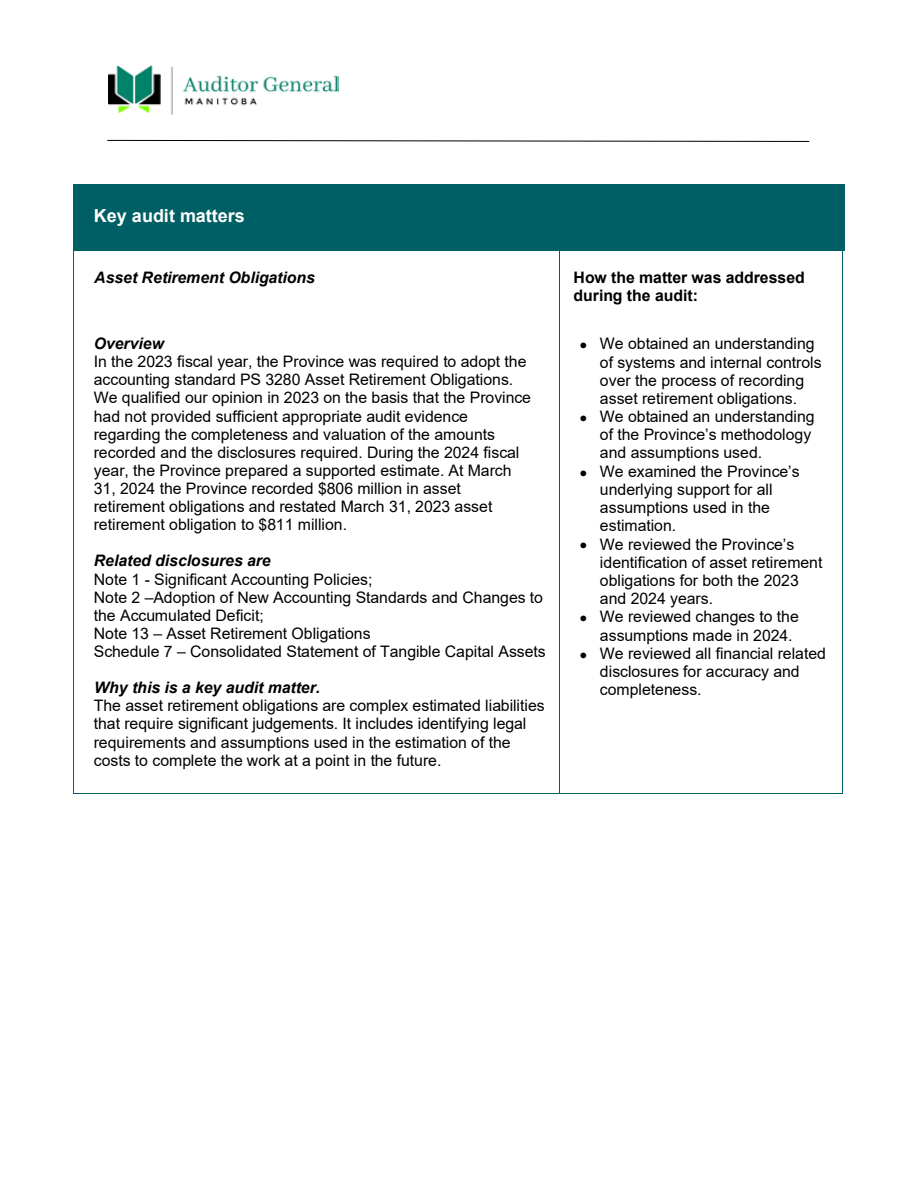
<style>
.page{position:relative;width:918px;height:1188px;background:#fff}
.page>*{position:absolute;margin:0;border:0;box-sizing:border-box;transform-origin:0 0}
.t1{font:700 18px "Arial";color:#fff}
.t2{font:15.9px/18.1px "Arial";color:#000}
.t3{font:italic 700 15.9px "Arial";letter-spacing:-.005em;color:#000}
.t4{font:700 15.9px/18.1px "Arial";letter-spacing:-.005em;color:#000}
</style>
<div class="page">
<img style="left:108px;top:65px;width:231px;height:50px">
<svg style="left:107px;top:140px;width:703px;height:2px"></svg>
<div style="left:74px;top:185px;width:770px;height:65px;background:#005f64"></div>
<hr style="left:74px;top:184px;width:770px;height:1px;background:#005f64">
<hr style="left:73px;top:194px;width:1px;height:56px;background:#005f64">
<hr style="left:844px;top:194px;width:1px;height:56px;background:#005f64">
<hr style="left:74px;top:250px;width:485px;height:1px;background:#005f64">
<hr style="left:560px;top:250px;width:283px;height:1px;background:#005f64">
<hr style="left:73px;top:259px;width:1px;height:67px;background:#005f64">
<hr style="left:559px;top:259px;width:1px;height:67px;background:#005f64">
<hr style="left:843px;top:259px;width:1px;height:67px;background:#005f64">
<hr style="left:73px;top:334px;width:1px;height:459px;background:#005f64">
<hr style="left:74px;top:793px;width:485px;height:1px;background:#005f64">
<hr style="left:559px;top:334px;width:1px;height:459px;background:#005f64">
<hr style="left:560px;top:793px;width:283px;height:1px;background:#005f64">
<hr style="left:843px;top:334px;width:1px;height:459px;background:#005f64">
<p class="t1" style="left:94px;top:203px;width:153px">Key audit matters</p>
<p class="t3" style="left:94px;top:266px;width:222px">Asset Retirement Obligations</p>
<p class="t4" style="left:573px;top:268px;width:233px">How the matter was addressed during the audit:</p>
<p class="t3" style="left:94px;top:333px;width:72px">Overview</p>
<p class="t2" style="left:94px;top:352px;width:439px">In the 2023 fiscal year, the Province was required to adopt the accounting standard PS 3280 Asset Retirement Obligations.<br>We qualified our opinion in 2023 on the basis that the Province had not provided sufficient appropriate audit evidence regarding the completeness and valuation of the amounts recorded and the disclosures required. During the 2024 fiscal year, the Province prepared a supported estimate. At March 31, 2024 the Province recorded $806 million in asset retirement obligations and restated March 31, 2023 asset retirement obligation to $811 million.</p>
<p class="t3" style="left:94px;top:550px;width:178px">Related disclosures are</p>
<p class="t2" style="left:94px;top:570px;width:454px">Note 1 - Significant Accounting Policies;<br>Note 2 –Adoption of New Accounting Standards and Changes to the Accumulated Deficit;<br>Note 13 – Asset Retirement Obligations<br>Schedule 7 – Consolidated Statement of Tangible Capital Assets</p>
<p class="t3" style="left:94px;top:677px;width:228px">Why this is a key audit matter.</p>
<p class="t2" style="left:94px;top:696px;width:453px">The asset retirement obligations are complex estimated liabilities that require significant judgements. It includes identifying legal requirements and assumptions used in the estimation of the costs to complete the work at a point in the future.</p>
<p class="t2" style="left:600px;top:335px;width:223px;text-indent:-20px">• We obtained an understanding of systems and internal controls over the process of recording asset retirement obligations.</p>
<p class="t2" style="left:600px;top:407px;width:216px;text-indent:-20px">• We obtained an understanding of the Province’s methodology and assumptions used.</p>
<p class="t2" style="left:600px;top:462px;width:201px;text-indent:-20px">• We examined the Province’s underlying support for all assumptions used in the estimation.</p>
<p class="t2" style="left:600px;top:535px;width:224px;text-indent:-20px">• We reviewed the Province’s identification of asset retirement obligations for both the 2023 and 2024 years.</p>
<p class="t2" style="left:600px;top:608px;width:200px;text-indent:-20px">• We reviewed changes to the assumptions made in 2024.</p>
<p class="t2" style="left:600px;top:644px;width:227px;text-indent:-20px">• We reviewed all financial related disclosures for accuracy and completeness.</p>
</div>
